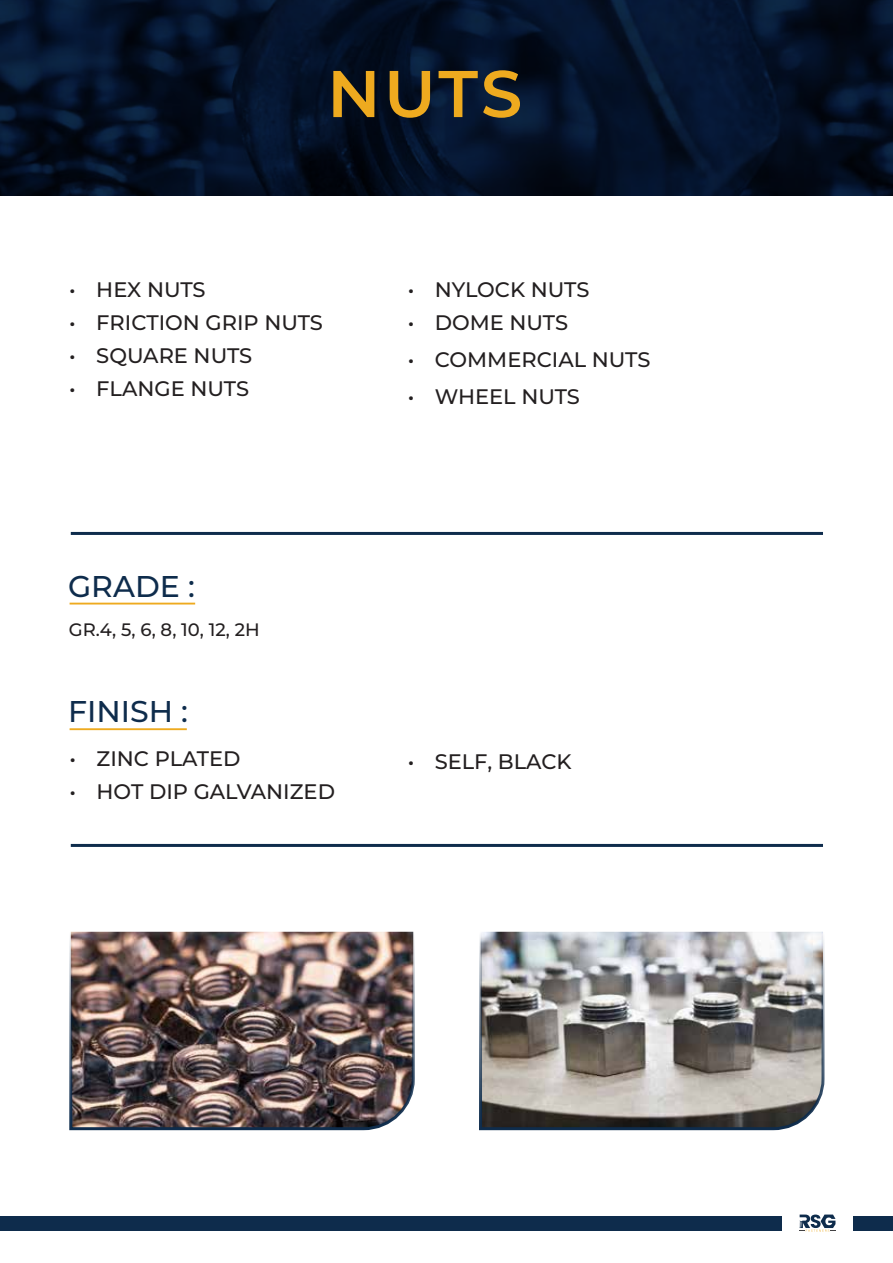
<style>
.page{position:relative;width:893px;height:1263px;background:#fff}
.page>*{position:absolute;margin:0;border:0;box-sizing:border-box;transform-origin:0 0}
.t1{font:600 65.85px "Montserrat";color:#eeaa1f}
.t2{font:500 30px "Montserrat";color:#0e2c4c}
.t3{font:500 21px "Montserrat";color:#231f20}
.t4{font:500 18px "Montserrat";color:#231f20}
</style>
<div class="page">
<svg style="left:0;top:0;width:893px;height:195px;background:#041127"></svg>
<hr style="left:71px;top:532px;width:752px;height:3px;background:#0e2c4c">
<hr style="left:71px;top:844px;width:752px;height:3px;background:#0e2c4c">
<hr style="left:70px;top:603px;width:125px;height:1px;background:#eeaa1f">
<hr style="left:70px;top:728px;width:117px;height:2px;background:#eeaa1f">
<img style="left:69px;top:931px;width:346px;height:200px">
<svg style="left:479px;top:931px;width:346px;height:200px;background:#989694"></svg>
<div style="left:0;top:1216px;width:781px;height:14px;background:#0e2c4c"></div>
<div style="left:854px;top:1216px;width:39px;height:14px;background:#0e2c4c"></div>
<svg style="left:800px;top:1214px;width:35px;height:18px"></svg>
<h1 class="t1" style="left:327px;top:50px;width:197px">NUTS</h1>
<p class="t3" style="left:69px;top:275px;width:138px">• HEX NUTS</p>
<p class="t3" style="left:69px;top:308px;width:255px">• FRICTION GRIP NUTS</p>
<p class="t3" style="left:69px;top:342px;width:184px">• SQUARE NUTS</p>
<p class="t3" style="left:69px;top:375px;width:181px">• FLANGE NUTS</p>
<p class="t3" style="left:408px;top:275px;width:183px">• NYLOCK NUTS</p>
<p class="t3" style="left:408px;top:308px;width:162px">• DOME NUTS</p>
<p class="t3" style="left:408px;top:345px;width:244px">• COMMERCIAL NUTS</p>
<p class="t3" style="left:408px;top:383px;width:174px">• WHEEL NUTS</p>
<h2 class="t2" style="left:68px;top:566px;width:128px">GRADE :</h2>
<p class="t4" style="left:69px;top:617px;width:192px">GR.4, 5, 6, 8, 10, 12, 2H</p>
<h2 class="t2" style="left:68px;top:692px;width:121px">FINISH :</h2>
<p class="t3" style="left:70px;top:744px;width:173px">• ZINC PLATED</p>
<p class="t3" style="left:70px;top:778px;width:267px">• HOT DIP GALVANIZED</p>
<p class="t3" style="left:408px;top:747px;width:165px">• SELF, BLACK</p>
</div>
